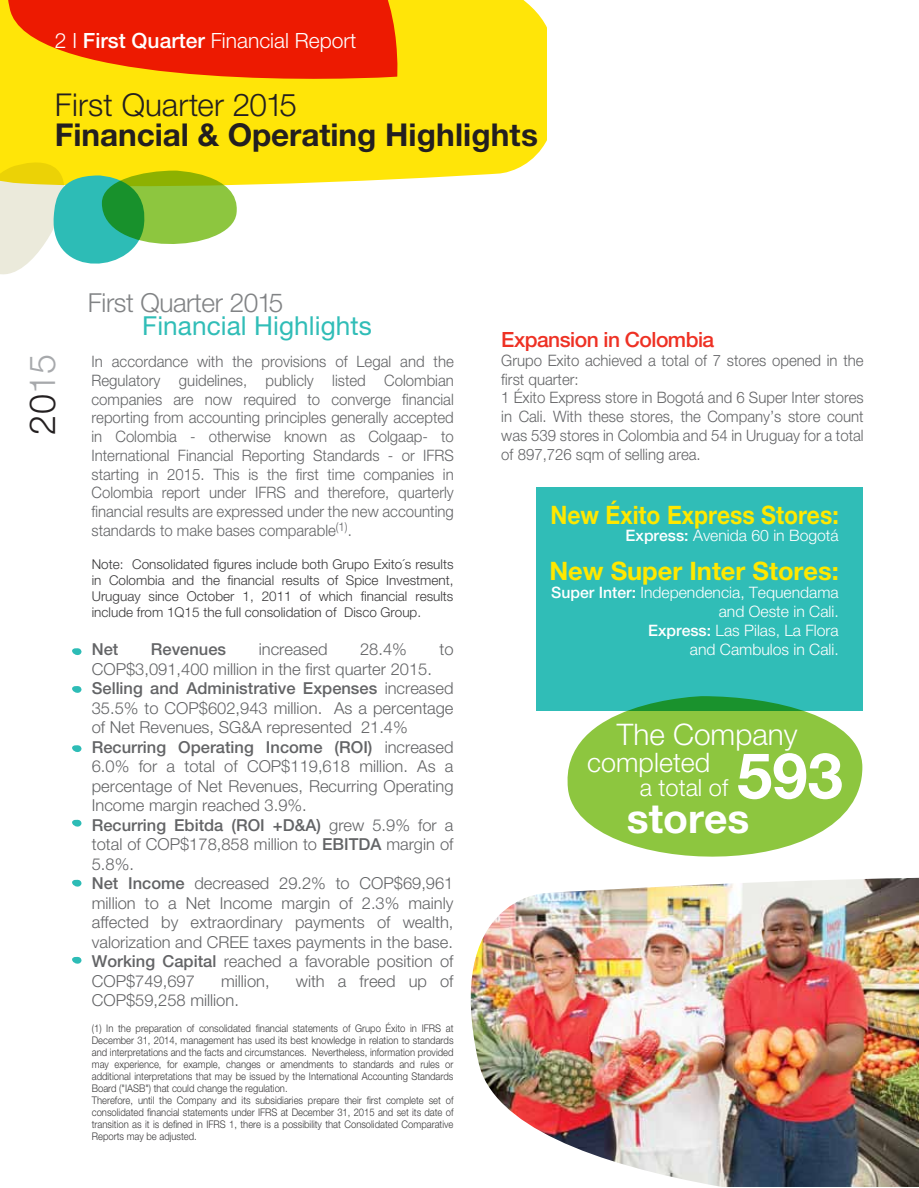
<style>
.page{position:relative;width:919px;height:1188px;background:#fff}
.page>*{position:absolute;margin:0;border:0;box-sizing:border-box;transform-origin:0 0}
.t1{font:700 63.45px "Helvetica Neue LT Std";color:#fff}
.t2{font:700 40.8px "Helvetica Neue LT Std";color:#fff}
.t3{font:300 36px "Helvetica Neue LT Std";color:#231f20}
.t4{font:700 31.5px "Helvetica Neue LT Std";letter-spacing:-.005em;color:#231f20}
.t5{font:300 31.5px "Helvetica Neue LT Std";color:#231f20}
.t6{font:300 29.7px "Helvetica Neue LT Std";color:#fff}
.t7{font:300 26.85px "Helvetica Neue LT Std";color:#fff}
.t8{font:26.25px "Helvetica Neue LT Std";letter-spacing:.005em;color:#30bdb7}
.t9{font:300 26.25px "Helvetica Neue LT Std";letter-spacing:-.015em;color:#818385}
.t10{font:700 25.5px "Helvetica Neue LT Std";color:#ffe800;scale:.9 1}
.t11{font:700 25.5px "Helvetica Neue LT Std";color:#ffe800}
.t12{font:300 23.55px "Helvetica Neue LT Std";color:#fff}
.t13{font:300 21px "Helvetica Neue LT Std";color:#fff}
.t14{font:500 21px "Helvetica Neue LT Std";letter-spacing:-.025em;color:#ee3124}
.t15{font:300 16.5px/19.5px "Helvetica Neue LT Std";color:#636466}
.t16{font:500 16.5px "Helvetica Neue LT Std";color:#636466}
.t17{font:300 15.75px/18.8px "Helvetica Neue LT Std";color:#636466;scale:.95 1}
.t18{font:300 15.75px/18.8px "Helvetica Neue LT Std";color:#fff;text-align:right}
.t19{font:300 13.5px/16.2px "Helvetica Neue LT Std";color:#393839;text-align:justify}
.t20{font:300 10.5px/12px "Helvetica Neue LT Std";color:#393839;scale:.9 1}
.s1{font-weight:500}
.s2{color:#a7a9ac}
</style>
<div class="page">
<div style="left:0;top:0;width:546px;height:185px;background:#ffe508"></div>
<svg style="left:0;top:162px;width:237px;height:113px"></svg>
<svg style="left:6px;top:0;width:391px;height:79px;background:#ef3902"></svg>
<img style="left:470px;top:878px;width:448px;height:309px">
<svg style="left:72px;top:648px;width:10px;height:7px"></svg>
<svg style="left:72px;top:686px;width:10px;height:7px"></svg>
<svg style="left:72px;top:745px;width:10px;height:7px"></svg>
<svg style="left:72px;top:956px;width:10px;height:8px"></svg>
<svg style="left:72px;top:819px;width:10px;height:8px"></svg>
<svg style="left:72px;top:879px;width:10px;height:8px"></svg>
<div style="left:535px;top:488px;width:327px;height:223px;background:#30bdb7"></div>
<svg style="left:567px;top:696px;width:295px;height:161px;fill:#8dc63f"></svg>
<h3 class="t13" style="left:55px;top:28px;width:303px">2 I <span class="s1">First Quarter</span> Financial Report</h3>
<h3 class="t5" style="left:55px;top:86px;width:243px">First Quarter 2015</h3>
<h3 class="t4" style="left:55px;top:116px;width:484px">Financial &amp; Operating Highlights</h3>
<h3 class="t3" style="left:20px;top:435px;width:82px;rotate:-90deg">20<span class="s2">15</span></h3>
<h3 class="t9" style="left:88px;top:287px;width:197px">First Quarter 2015</h3>
<h3 class="t8" style="left:142px;top:310px;width:231px">Financial Highlights</h3>
<p class="t17" style="left:91px;top:352px;width:383px;text-align:justify">In accordance with the provisions of Legal and the Regulatory guidelines, publicly listed Colombian companies are now required to converge financial reporting from accounting principles generally accepted in Colombia - otherwise known as Colgaap- to International Financial Reporting Standards - or IFRS starting in 2015. This is the first time companies in Colombia report under IFRS and therefore, quarterly financial results are expressed under the new accounting standards to make bases comparable<sup>(1)</sup>.</p>
<p class="t19" style="left:92px;top:555px;width:363px">Note: Consolidated figures include both Grupo Exito´s results in Colombia and the financial results of Spice Investment, Uruguay since October 1, 2011 of which financial results include from 1Q15 the full consolidation of Disco Group.</p>
<p class="t16" style="left:92px;top:639px;width:28px">Net</p>
<p class="t16" style="left:151px;top:639px;width:77px">Revenues</p>
<p class="t15" style="left:259px;top:639px;width:70px">increased</p>
<p class="t15" style="left:360px;top:639px;width:48px">28.4%</p>
<p class="t15" style="left:439px;top:639px;width:16px">to</p>
<p class="t15" style="left:92px;top:659px;width:363px">COP$3,091,400 million in the first quarter 2015.<br><span class="s1">Selling and Administrative Expenses</span> increased 35.5% to COP$602,943 million. As a percentage of Net Revenues, SG&amp;A represented 21.4% <span class="s1">Recurring Operating Income (ROI)</span> increased 6.0% for a total of COP$119,618 million. As a percentage of Net Revenues, Recurring Operating Income margin reached 3.9%.<br><span class="s1">Recurring Ebitda (ROI +D&amp;A)</span> grew 5.9% for a total of COP$178,858 million to <span class="s1">EBITDA</span> margin of 5.8%.<br><span class="s1">Net Income</span> decreased 29.2% to COP$69,961 million to a Net Income margin of 2.3% mainly affected by extraordinary payments of wealth, valorization and CREE taxes payments in the base.<br><span class="s1">Working Capital</span> reached a favorable position of COP$749,697</p>
<p class="t15" style="left:221px;top:971px;width:50px">million,</p>
<p class="t15" style="left:296px;top:971px;width:159px">with a freed up of</p>
<p class="t15" style="left:92px;top:990px;width:149px">COP$59,258 million.</p>
<p class="t20" style="left:92px;top:1022px;width:403px">(1) In the preparation of consolidated financial statements of Grupo Éxito in IFRS at December 31, 2014, management has used its best knowledge in relation to standards and interpretations and the facts and circumstances. Nevertheless, information provided may experience, for example, changes or amendments to standards and rules or additional interpretations that may be issued by the International Accounting Standards Board ("IASB") that could change the regulation.<br>Therefore, until the Company and its subsidiaries prepare their first complete set of consolidated financial statements under IFRS at December 31, 2015 and set its date of transition as it is defined in IFRS 1, there is a possibility that Consolidated Comparative Reports may be adjusted.</p>
<h3 class="t14" style="left:501px;top:327px;width:214px">Expansion in Colombia</h3>
<p class="t17" style="left:501px;top:351px;width:383px">Grupo Exito achieved a total of 7 stores opened in the first quarter:<br>1 Éxito Express store in Bogotá and 6 Super Inter stores in Cali. With these stores, the Company’s store count was 539 stores in Colombia and 54 in Uruguay for a total of 897,726 sqm of selling area.</p>
<h3 class="t10" style="left:550px;top:499px;width:322px">New Éxito Express Stores:</h3>
<p class="t18" style="left:625px;top:526px;width:215px"><span class="s1">Express:</span> Avenida 60 in Bogotá</p>
<h3 class="t11" style="left:549px;top:555px;width:291px">New Super Inter Stores:</h3>
<p class="t18" style="left:551px;top:583px;width:289px"><span class="s1">Super Inter:</span> Independencia, Tequendama and Oeste in Cali.<br><span class="s1">Express:</span> Las Pilas, La Flora<br>and Cambulos in Cali.</p>
<h3 class="t6" style="left:616px;top:717px;width:182px">The Company</h3>
<h3 class="t7" style="left:587px;top:746px;width:124px">completed</h3>
<h3 class="t12" style="left:639px;top:773px;width:90px">a total of</h3>
<h2 class="t2" style="left:626px;top:793px;width:124px">stores</h2>
<h1 class="t1" style="left:736px;top:737px;width:107px">593</h1>
</div>
